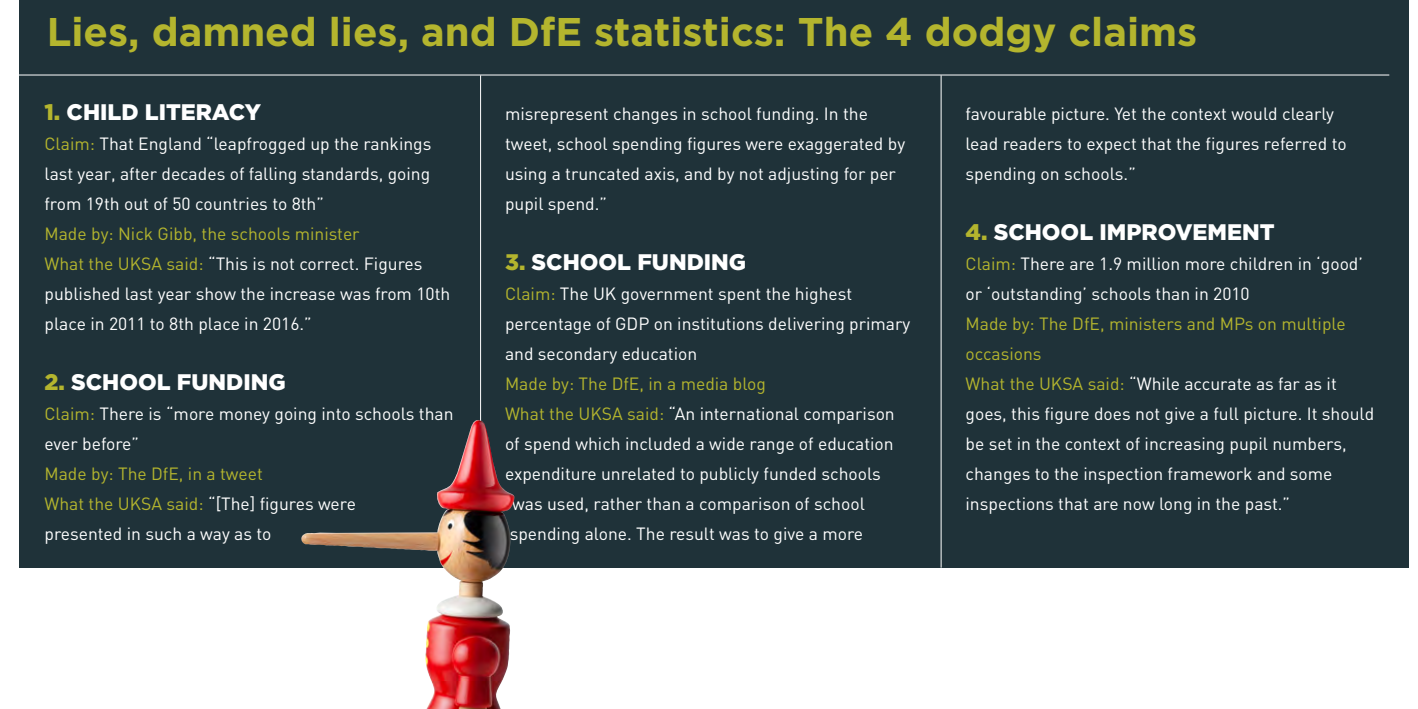
<style>
.page{position:relative;width:1418px;height:709px;background:#fff}
.page>*{position:absolute;margin:0;border:0;box-sizing:border-box;transform-origin:0 0}
.t1{font:700 40px "Gotham HTF";color:#b4b52e}
.t2{font:900 22.5px "Gotham HTF";color:#fff}
.t3{font:17.5px/30px "DIN";color:#fff}
.t4{font:17.5px "DIN";color:#b4b52e}
.s1{color:#b4b52e}
</style>
<div class="page">
<div style="left:19px;top:0;width:1389px;height:568px;background:#1f3239"></div>
<hr style="left:480px;top:75px;width:1px;height:492px;background:#fff">
<hr style="left:940px;top:75px;width:1px;height:492px;background:#fff">
<hr style="left:7px;top:75px;width:1382px;height:1px;background:#fff">
<img style="left:301px;top:420px;width:213px;height:289px">
<h1 class="t1" style="left:47px;top:9px;width:1151px">Lies, damned lies, and DfE statistics: The 4 dodgy claims</h1>
<p class="t2" style="left:44px;top:99px;width:218px"><span class="s1">1.</span> CHILD LITERACY</p>
<p class="t3" style="left:44px;top:128px;width:388px;text-align:justify"><span class="s1">Claim:</span> That England “leapfrogged up the rankings last year, after decades of falling standards, going from 19th out of 50 countries to 8th”</p>
<p class="t3" style="left:44px;top:218px;width:407px"><span class="s1">Made by: Nick Gibb, the schools minister<br>What the UKSA said:</span> “This is not correct. Figures published last year show the increase was from 10th place in 2011 to 8th place in 2016.”</p>
<p class="t2" style="left:44px;top:369px;width:243px"><span class="s1">2.</span> SCHOOL FUNDING</p>
<p class="t3" style="left:44px;top:398px;width:410px"><span class="s1">Claim:</span> There is “more money going into schools than ever before”</p>
<p class="t3" style="left:44px;top:458px;width:313px"><span class="s1">Made by: The DfE, in a tweet<br>What the UKSA said:</span> “[The] figures were presented in such a way as to</p>
<p class="t3" style="left:505px;top:98px;width:401px">misrepresent changes in school funding. In the tweet, school spending figures were exaggerated by using a truncated axis, and by not adjusting for per pupil spend.”</p>
<p class="t2" style="left:505px;top:249px;width:243px"><span class="s1">3.</span> SCHOOL FUNDING</p>
<p class="t3" style="left:505px;top:278px;width:407px"><span class="s1">Claim:</span> The UK government spent the highest percentage of GDP on institutions delivering primary and secondary education</p>
<p class="t4" style="left:505px;top:373px;width:262px">Made by: The DfE, in a media blog</p>
<p class="t3" style="left:505px;top:398px;width:391px"><span class="s1">What the UKSA said:</span> “An international comparison</p>
<p class="t3" style="left:505px;top:428px;width:390px">of spend which included a wide range of education</p>
<p class="t3" style="left:505px;top:458px;width:377px">expenditure unrelated to publicly funded schools</p>
<p class="t3" style="left:512px;top:488px;width:354px">was used, rather than a comparison of school</p>
<p class="t3" style="left:509px;top:518px;width:355px">spending alone. The result was to give a more</p>
<p class="t3" style="left:965px;top:98px;width:383px">favourable picture. Yet the context would clearly lead readers to expect that the figures referred to spending on schools.”</p>
<p class="t2" style="left:965px;top:219px;width:310px"><span class="s1">4.</span> SCHOOL IMPROVEMENT</p>
<p class="t3" style="left:965px;top:248px;width:399px"><span class="s1">Claim:</span> There are 1.9 million more children in ‘good’ or ‘outstanding’ schools than in 2010</p>
<p class="t3" style="left:965px;top:308px;width:410px"><span class="s1">Made by: The DfE, ministers and MPs on multiple occasions<br>What the UKSA said:</span> “While accurate as far as it goes, this figure does not give a full picture. It should be set in the context of increasing pupil numbers, changes to the inspection framework and some inspections that are now long in the past.”</p>
</div>
